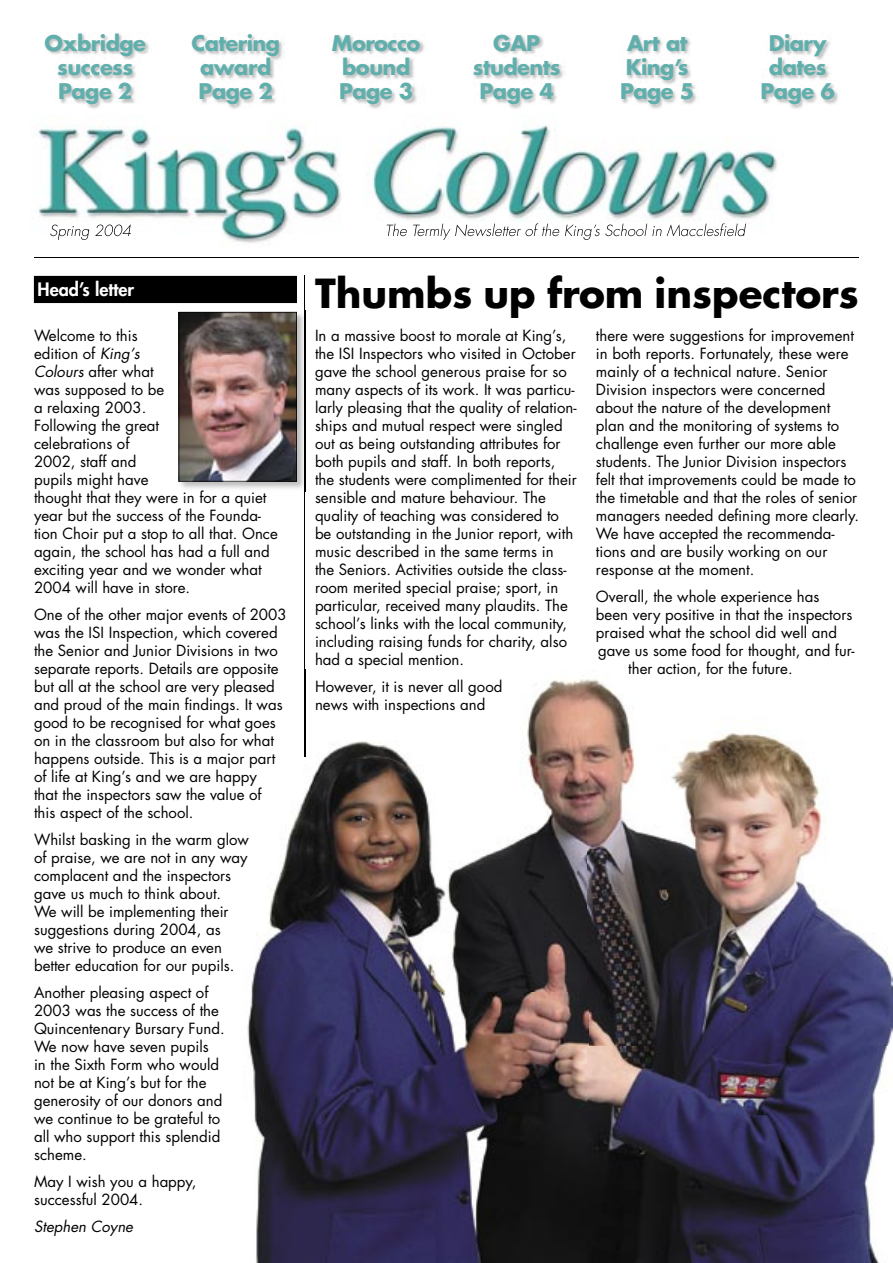
<style>
.page{position:relative;width:893px;height:1263px;background:#fff}
.page>*{position:absolute;margin:0;border:0;box-sizing:border-box;transform-origin:0 0}
.t1{font:700 39px "Futura";color:#000}
.t2{font:700 21px/24px "Futura";letter-spacing:-.025em;color:#61afac;text-align:center}
.t3{font:800 18px "Futura";color:#fff}
.t4{font:15px/18px "Futura";color:#000}
.t5{font:italic 15px "Futura";color:#000}
.s1{font-style:italic}
</style>
<div class="page">
<hr style="left:34px;top:257px;width:825px;height:1px;background:#000">
<div style="left:34px;top:276px;width:263px;height:27px;background:#000"></div>
<hr style="left:304px;top:275px;width:1px;height:482px;background:#000">
<img style="left:178px;top:310px;width:128px;height:181px">
<img style="left:304px;top:310px;width:1px;height:181px">
<img style="left:179px;top:312px;width:118px;height:170px">
<img style="left:38px;top:125px;width:739px;height:118px">
<img style="left:50px;top:224px;width:81px;height:16px">
<img style="left:387px;top:223px;width:359px;height:17px">
<img style="left:45px;top:34px;width:104px;height:74px">
<img style="left:193px;top:36px;width:90px;height:73px">
<img style="left:333px;top:35px;width:91px;height:74px">
<img style="left:474px;top:35px;width:89px;height:74px">
<img style="left:621px;top:35px;width:75px;height:74px">
<img style="left:762px;top:35px;width:76px;height:74px">
<img style="left:247px;top:670px;width:646px;height:593px">
<img style="left:304px;top:670px;width:1px;height:87px">
<h2 class="t2" style="left:45px;top:30px;width:103px">Oxbridge success<br>Page 2</h2>
<h2 class="t2" style="left:191px;top:30px;width:90px">Catering award<br>Page 2</h2>
<h2 class="t2" style="left:332px;top:30px;width:90px">Morocco bound<br>Page 3</h2>
<h2 class="t2" style="left:473px;top:30px;width:89px">GAP students<br>Page 4</h2>
<h2 class="t2" style="left:620px;top:30px;width:76px">Art at<br>King’s<br>Page 5</h2>
<h2 class="t2" style="left:761px;top:30px;width:76px">Diary dates<br>Page 6</h2>
<p class="t3" style="left:38px;top:277px;width:98px">Head’s letter</p>
<h1 class="t1" style="left:315px;top:266px;width:545px">Thumbs up from inspectors</h1>
<p class="t4" style="left:34px;top:327px;width:245px">Welcome to this<br>edition of <span class="s1">King’s<br>Colours</span> after what<br>was supposed to be<br>a relaxing 2003.<br>Following the great<br>celebrations of<br>2002, staff and<br>pupils might have<br>thought that they were in for a quiet year but the success of the Founda&shy;tion Choir put a stop to all that. Once again, the school has had a full and exciting year and we wonder what<br>2004 will have in store.</p>
<p class="t4" style="left:34px;top:606px;width:254px">One of the other major events of 2003 was the ISI Inspection, which covered the Senior and Junior Divisions in two separate reports. Details are opposite but all at the school are very pleased and proud of the main findings. It was good to be recognised for what goes on in the classroom but also for what happens outside. This is a major part of life at King’s and we are happy<br>that the inspectors saw the value of this aspect of the school.</p>
<p class="t4" style="left:34px;top:831px;width:217px">Whilst basking in the warm glow of praise, we are not in any way complacent and the inspectors gave us much to think about.<br>We will be implementing their suggestions during 2004, as<br>we strive to produce an even better education for our pupils.</p>
<p class="t4" style="left:34px;top:984px;width:192px">Another pleasing aspect of<br>2003 was the success of the<br>Quincentenary Bursary Fund.<br>We now have seven pupils<br>in the Sixth Form who would not be at King’s but for the generosity of our donors and we continue to be grateful to all who support this splendid scheme.</p>
<p class="t4" style="left:34px;top:1173px;width:164px">May I wish you a happy, successful 2004.</p>
<p class="t5" style="left:34px;top:1216px;width:101px">Stephen Coyne</p>
<p class="t4" style="left:315px;top:327px;width:263px">In a massive boost to morale at King’s, the ISI Inspectors who visited in October gave the school generous praise for so many aspects of its work. It was particu&shy;larly pleasing that the quality of relation&shy;ships and mutual respect were singled out as being outstanding attributes for both pupils and staff. In both reports, the students were complimented for their sensible and mature behaviour. The quality of teaching was considered to be outstanding in the Junior report, with music described in the same terms in<br>the Seniors. Activities outside the class&shy;room merited special praise; sport, in particular, received many plaudits. The school’s links with the local community, including raising funds for charity, also had a special mention.</p>
<p class="t4" style="left:315px;top:678px;width:189px">However, it is never all good news with inspections and</p>
<p class="t4" style="left:596px;top:327px;width:264px">there were suggestions for improvement in both reports. Fortunately, these were mainly of a technical nature. Senior Division inspectors were concerned about the nature of the development plan and the monitoring of systems to challenge even further our more able students. The Junior Division inspectors felt that improvements could be made to the timetable and that the roles of senior managers needed defining more clearly.<br>We have accepted the recommenda&shy;tions and are busily working on our response at the moment.</p>
<p class="t4" style="left:596px;top:588px;width:225px">Overall, the whole experience has</p>
<p class="t4" style="left:596px;top:606px;width:258px">been very positive in that the inspectors</p>
<p class="t4" style="left:596px;top:624px;width:243px">praised what the school did well and</p>
<p class="t4" style="left:598px;top:642px;width:258px">gave us some food for thought, and fur-</p>
<p class="t4" style="left:628px;top:660px;width:166px">ther action, for the future.</p>
</div>
